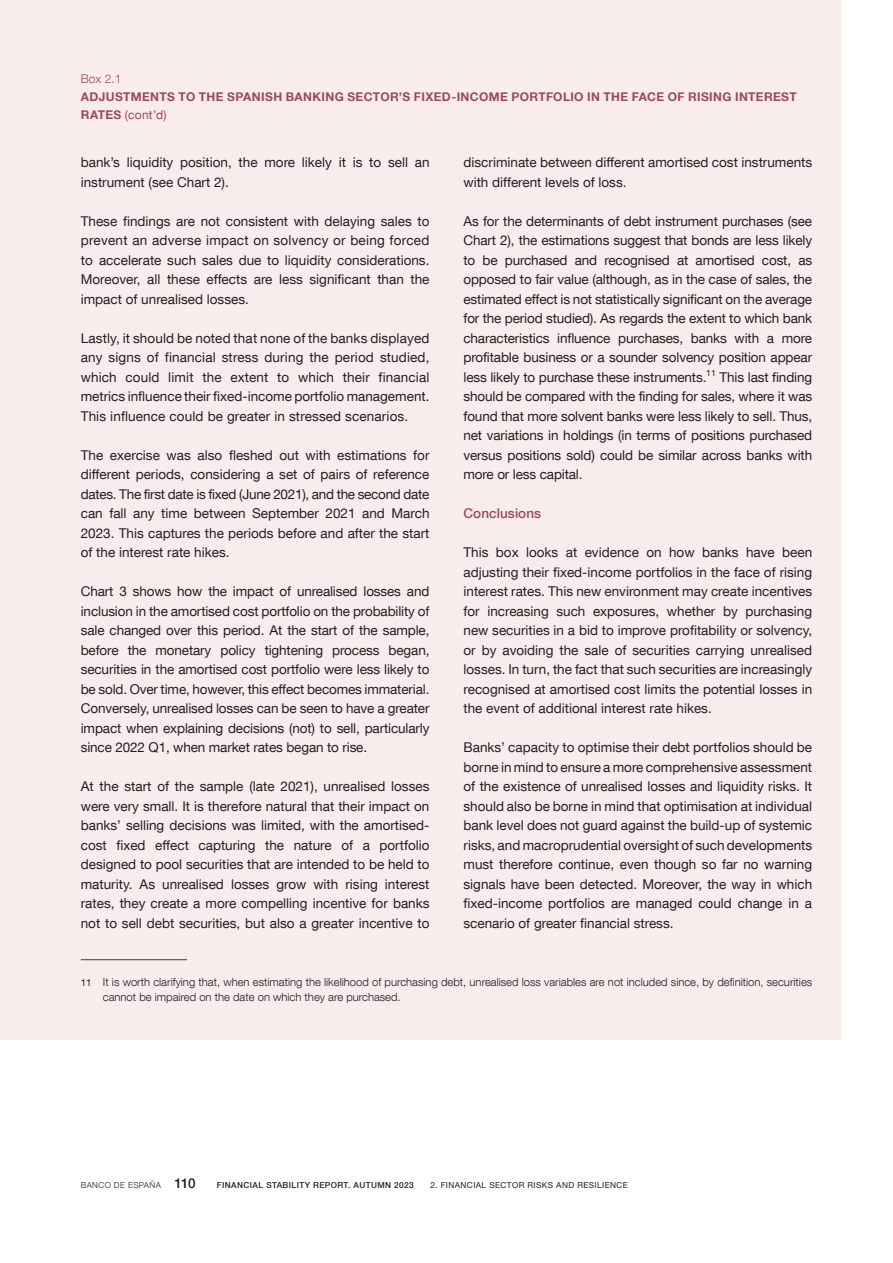
<style>
.page{position:relative;width:893px;height:1263px;background:#fff}
.page>*{position:absolute;margin:0;border:0;box-sizing:border-box;transform-origin:0 0}
.Recuadro_texto{font:13.5px/19.5px "Bd E Neue Helvetica";color:#231f20;text-align:justify}
.Recuadro_Ladillo_rango_1{font:500 13.5px "Bd E Neue Helvetica";letter-spacing:.005em;color:#9d4855}
.Recuadro_título{font:700 12px/18px "Bd E Neue Helvetica";letter-spacing:.03em;color:#9d4855}
.Recuadro_número{font:300 12px "Bd E Neue Helvetica";color:#9d4855}
.Recuadro_citas_1{font:300 11.25px/15px "Bd E Neue Helvetica";color:#231f20}
.t1{font:500 8.25px "Bd E Neue Helvetica";letter-spacing:.05em;color:#231f20}
.t2{font:8.25px "Bd E Neue Helvetica";letter-spacing:.05em;color:#231f20}
.t3{font:300 8.25px "Bd E Neue Helvetica";letter-spacing:.05em;color:#231f20}
.s1{font-weight:400}
.s2{font-weight:400;font-size:9.75px}
.s3{font-weight:500;font-size:13.5px}
</style>
<div class="page">
<div style="left:0;top:0;width:840px;height:1040px;background:#f9eced"></div>
<hr style="left:81px;top:959px;width:106px;height:1px;background:#3e3e3f">
<p class="Recuadro_número" style="left:81px;top:72px;width:42px">Box 2.1</p>
<h4 class="Recuadro_título" style="left:81px;top:88px;width:717px">ADJUSTMENTS TO THE SPANISH BANKING SECTOR’S FIXED-INCOME PORTFOLIO IN THE FACE OF RISING INTEREST<br>RATES <span class="s1">(cont’d)</span></h4>
<p class="Recuadro_texto" style="left:81px;top:152px;width:350px">bank’s liquidity position, the more likely it is to sell an instrument (see Chart 2).</p>
<p class="Recuadro_texto" style="left:81px;top:211px;width:350px">These findings are not consistent with delaying sales to prevent an adverse impact on solvency or being forced to accelerate such sales due to liquidity considerations.<br>Moreover, all these effects are less significant than the impact of unrealised losses.</p>
<p class="Recuadro_texto" style="left:81px;top:328px;width:350px">Lastly, it should be noted that none of the banks displayed any signs of financial stress during the period studied, which could limit the extent to which their financial metrics influence their fixed-income portfolio management.<br>This influence could be greater in stressed scenarios.</p>
<p class="Recuadro_texto" style="left:81px;top:445px;width:350px">The exercise was also fleshed out with estimations for different periods, considering a set of pairs of reference dates. The first date is fixed (June 2021), and the second date can fall any time between September 2021 and March 2023. This captures the periods before and after the start of the interest rate hikes.</p>
<p class="Recuadro_texto" style="left:81px;top:581px;width:350px">Chart 3 shows how the impact of unrealised losses and inclusion in the amortised cost portfolio on the probability of sale changed over this period. At the start of the sample, before the monetary policy tightening process began, securities in the amortised cost portfolio were less likely to be sold. Over time, however, this effect becomes immaterial.<br>Conversely, unrealised losses can be seen to have a greater impact when explaining decisions (not) to sell, particularly since 2022 Q1, when market rates began to rise.</p>
<p class="Recuadro_texto" style="left:81px;top:776px;width:350px">At the start of the sample (late 2021), unrealised losses were very small. It is therefore natural that their impact on banks’ selling decisions was limited, with the amortised&shy;cost fixed effect capturing the nature of a portfolio designed to pool securities that are intended to be held to maturity. As unrealised losses grow with rising interest rates, they create a more compelling incentive for banks not to sell debt securities, but also a greater incentive to</p>
<p class="Recuadro_texto" style="left:463px;top:152px;width:350px">discriminate between different amortised cost instruments with different levels of loss.</p>
<p class="Recuadro_texto" style="left:463px;top:211px;width:350px">As for the determinants of debt instrument purchases (see Chart 2), the estimations suggest that bonds are less likely to be purchased and recognised at amortised cost, as opposed to fair value (although, as in the case of sales, the estimated effect is not statistically significant on the average for the period studied). As regards the extent to which bank characteristics influence purchases, banks with a more profitable business or a sounder solvency position appear less likely to purchase these instruments.<sup>11</sup> This last finding should be compared with the finding for sales, where it was found that more solvent banks were less likely to sell. Thus, net variations in holdings (in terms of positions purchased versus positions sold) could be similar across banks with more or less capital.</p>
<h5 class="Recuadro_Ladillo_rango_1" style="left:463px;top:505px;width:79px">Conclusions</h5>
<p class="Recuadro_texto" style="left:463px;top:542px;width:350px">This box looks at evidence on how banks have been adjusting their fixed-income portfolios in the face of rising interest rates. This new environment may create incentives for increasing such exposures, whether by purchasing new securities in a bid to improve profitability or solvency, or by avoiding the sale of securities carrying unrealised losses. In turn, the fact that such securities are increasingly recognised at amortised cost limits the potential losses in the event of additional interest rate hikes.</p>
<p class="Recuadro_texto" style="left:463px;top:737px;width:350px">Banks’ capacity to optimise their debt portfolios should be borne in mind to ensure a more comprehensive assessment of the existence of unrealised losses and liquidity risks. It should also be borne in mind that optimisation at individual bank level does not guard against the build-up of systemic risks, and macroprudential oversight of such developments must therefore continue, even though so far no warning signals have been detected. Moreover, the way in which fixed-income portfolios are managed could change in a scenario of greater financial stress.</p>
<p class="Recuadro_citas_1" style="left:103px;top:974px;width:711px;text-indent:-22px"><span class="s2">11</span> It is worth clarifying that, when estimating the likelihood of purchasing debt, unrealised loss variables are not included since, by definition, securities cannot be impaired on the date on which they are purchased.</p>
<p class="t3" style="left:81px;top:1180px;width:116px">BANCO DE ESPAÑA <span class="s3">110</span></p>
<p class="t1" style="left:217px;top:1180px;width:198px">FINANCIAL STABILITY REPORT. AUTUMN 2023</p>
<p class="t2" style="left:430px;top:1180px;width:199px">2. FINANCIAL SECTOR RISKS AND RESILIENCE</p>
</div>
